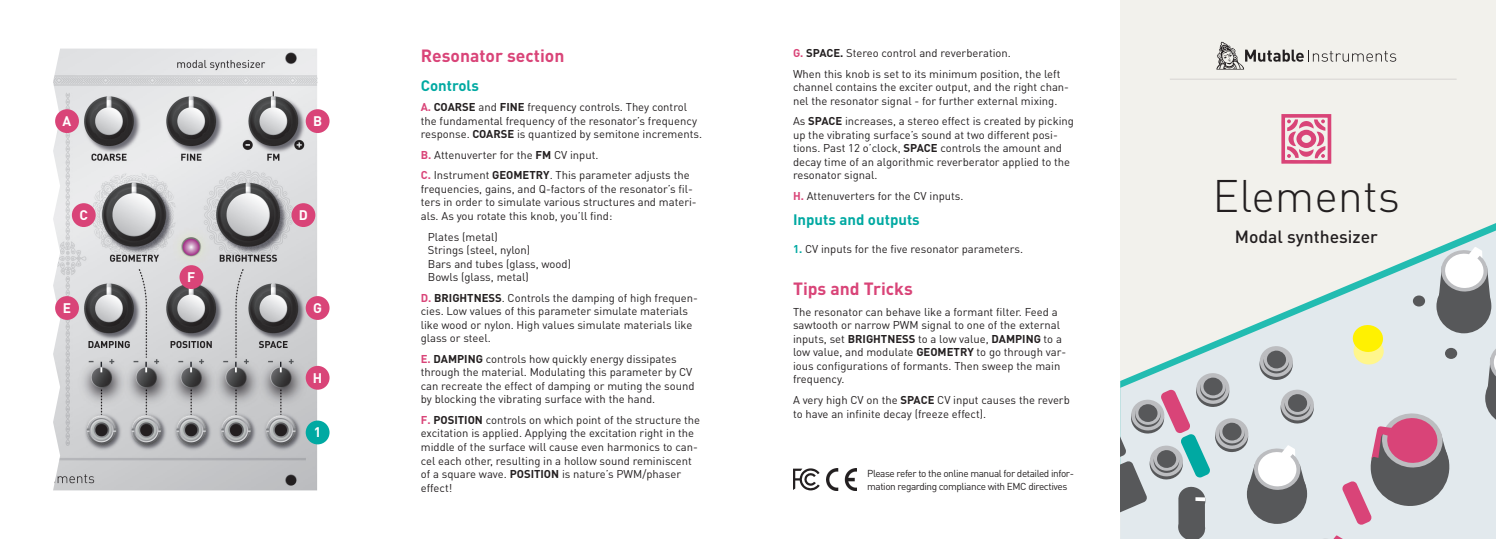
<style>
.page{position:relative;width:1496px;height:539px;background:#fff}
.page>*{position:absolute;margin:0;border:0;box-sizing:border-box;transform-origin:0 0}
.t1{font:300 45px "DIN Pro";color:#231f20}
.t2{font:700 17.5px "DIN Pro";color:#d94478}
.t3{font:500 17.5px "DIN Pro";color:#231f20}
.t4{font:700 15px "DIN Pro";color:#00a9a2}
.t5{font:700 13.75px "DIN Pro";color:#fff}
.t6{font:11.25px/13.5px "DIN Pro";color:#231f20}
.t7{font:10px/13.8px "DIN Pro";letter-spacing:-.04em;color:#231f20}
.s1{font-weight:700;color:#d94478}
.s2{font-weight:700}
.s3{font-weight:700;color:#00a9a2}
</style>
<div class="page">
<img style="left:53px;top:49px;width:264px;height:441px">
<div style="left:55px;top:109px;width:24px;height:24px;background:#d94478;border-radius:50%"></div>
<div style="left:306px;top:109px;width:23px;height:24px;background:#d94478;border-radius:50%"></div>
<div style="left:72px;top:203px;width:24px;height:24px;background:#d94478;border-radius:50%"></div>
<div style="left:291px;top:203px;width:24px;height:24px;background:#d94478;border-radius:50%"></div>
<div style="left:55px;top:296px;width:24px;height:24px;background:#d94478;border-radius:50%"></div>
<div style="left:179px;top:265px;width:24px;height:24px;background:#d94478;border-radius:50%"></div>
<div style="left:306px;top:296px;width:23px;height:24px;background:#d94478;border-radius:50%"></div>
<div style="left:306px;top:366px;width:23px;height:23px;background:#d94478;border-radius:50%"></div>
<div style="left:306px;top:420px;width:23px;height:24px;background:#00a9a2;border-radius:50%"></div>
<div style="left:1120px;top:0;width:375px;height:223px;background:#f2f1ec"></div>
<svg style="left:1216px;top:42px;width:180px;height:28px;background:#d3d1cd"></svg>
<hr style="left:1169px;top:79px;width:287px;height:1px;background:#dcdad7">
<div style="left:1120px;top:223px;width:375px;height:7px;background:#f2f1ec"></div>
<svg style="left:1120px;top:230px;width:375px;height:17px;background:#e7eee9"></svg>
<svg style="left:1120px;top:247px;width:375px;height:292px;background:#ced2d3"></svg>
<div style="left:1412px;top:295px;width:12px;height:11px;background:#57585a;border-radius:50%"></div>
<div style="left:1444px;top:348px;width:12px;height:11px;background:#57585a;border-radius:50%"></div>
<svg style="left:1281px;top:114px;width:50px;height:50px;background:#e38eaa"></svg>
<svg style="left:793px;top:468px;width:26px;height:22px"></svg>
<img style="left:826px;top:468px;width:30px;height:22px">
<p class="t5" style="left:63px;top:112px;width:10px">A</p>
<p class="t5" style="left:313px;top:112px;width:11px">B</p>
<p class="t5" style="left:79px;top:206px;width:10px">C</p>
<p class="t5" style="left:299px;top:206px;width:11px">D</p>
<p class="t5" style="left:63px;top:298px;width:10px">E</p>
<p class="t5" style="left:187px;top:267px;width:10px">F</p>
<p class="t5" style="left:313px;top:298px;width:10px">G</p>
<p class="t5" style="left:313px;top:368px;width:11px">H</p>
<p class="t5" style="left:314px;top:423px;width:9px">1</p>
<h2 class="t2" style="left:421px;top:44px;width:145px">Resonator section</h2>
<h3 class="t4" style="left:421px;top:75px;width:60px">Controls</h3>
<p class="t6" style="left:421px;top:100px;width:283px"><span class="s1">A.</span> <span class="s2">COARSE</span> and <span class="s2">FINE</span> frequency controls. They control the fundamental frequency of the resonator’s frequency response. <span class="s2">COARSE</span> is quantized by semitone increments.</p>
<p class="t6" style="left:421px;top:144px;width:270px;line-height:20.6px"><span class="s1">B.</span> Attenuverter for the <span class="s2">FM</span> CV input.<br><span class="s1">C.</span> Instrument <span class="s2">GEOMETRY</span>. This parameter adjusts the</p>
<p class="t6" style="left:421px;top:182px;width:277px">frequencies, gains, and Q-factors of the resonator’s fil&shy;ters in order to simulate various structures and materi&shy;als. As you rotate this knob, you’ll find:</p>
<p class="t6" style="left:428px;top:229px;width:145px">Plates (metal)<br>Strings (steel, nylon)<br>Bars and tubes (glass, wood)<br>Bowls (glass, metal)</p>
<p class="t6" style="left:421px;top:290px;width:279px"><span class="s1">D.</span> <span class="s2">BRIGHTNESS</span>. Controls the damping of high frequen&shy;cies. Low values of this parameter simulate materials like wood or nylon. High values simulate materials like glass or steel.</p>
<p class="t6" style="left:421px;top:351px;width:275px"><span class="s1">E.</span> <span class="s2">DAMPING</span> controls how quickly energy dissipates through the material. Modulating this parameter by CV can recreate the effect of damping or muting the sound by blocking the vibrating surface with the hand.</p>
<p class="t6" style="left:421px;top:412px;width:281px"><span class="s1">F.</span> <span class="s2">POSITION</span> controls on which point of the structure the excitation is applied. Applying the excitation right in the middle of the surface will cause even harmonics to can&shy;cel each other, resulting in a hollow sound reminiscent of a square wave. <span class="s2">POSITION</span> is nature’s PWM/phaser effect!</p>
<p class="t6" style="left:793px;top:42px;width:269px;line-height:20.6px"><span class="s1">G.</span> <span class="s2">SPACE.</span> Stereo control and reverberation.<br>When this knob is set to its minimum position, the left</p>
<p class="t6" style="left:793px;top:80px;width:277px">channel contains the exciter output, and the right chan&shy;nel the resonator signal - for further external mixing.</p>
<p class="t6" style="left:793px;top:114px;width:282px">As <span class="s2">SPACE</span> increases, a stereo effect is created by picking up the vibrating surface’s sound at two different posi&shy;tions. Past 12 o’clock, <span class="s2">SPACE</span> controls the amount and decay time of an algorithmic reverberator applied to the resonator signal.</p>
<p class="t6" style="left:793px;top:189px;width:172px"><span class="s1">H.</span> Attenuverters for the CV inputs.</p>
<h3 class="t4" style="left:793px;top:209px;width:128px">Inputs and outputs</h3>
<p class="t6" style="left:793px;top:242px;width:232px"><span class="s3">1.</span> CV inputs for the five resonator parameters.</p>
<h2 class="t2" style="left:793px;top:277px;width:121px">Tips and Tricks</h2>
<p class="t6" style="left:793px;top:304px;width:275px">The resonator can behave like a formant filter. Feed a sawtooth or narrow PWM signal to one of the external inputs, set <span class="s2">BRIGHTNESS</span> to a low value, <span class="s2">DAMPING</span> to a low value, and modulate <span class="s2">GEOMETRY</span> to go through var&shy;ious configurations of formants. Then sweep the main frequency.</p>
<p class="t6" style="left:793px;top:392px;width:278px">A very high CV on the <span class="s2">SPACE</span> CV input causes the reverb to have an infinite decay (freeze effect).</p>
<p class="t7" style="left:867px;top:465px;width:208px">Please refer to the online manual for detailed infor&shy;mation regarding compliance with EMC directives</p>
<h1 class="t1" style="left:1212px;top:165px;width:189px">Elements</h1>
<h2 class="t3" style="left:1234px;top:225px;width:145px">Modal synthesizer</h2>
</div>
